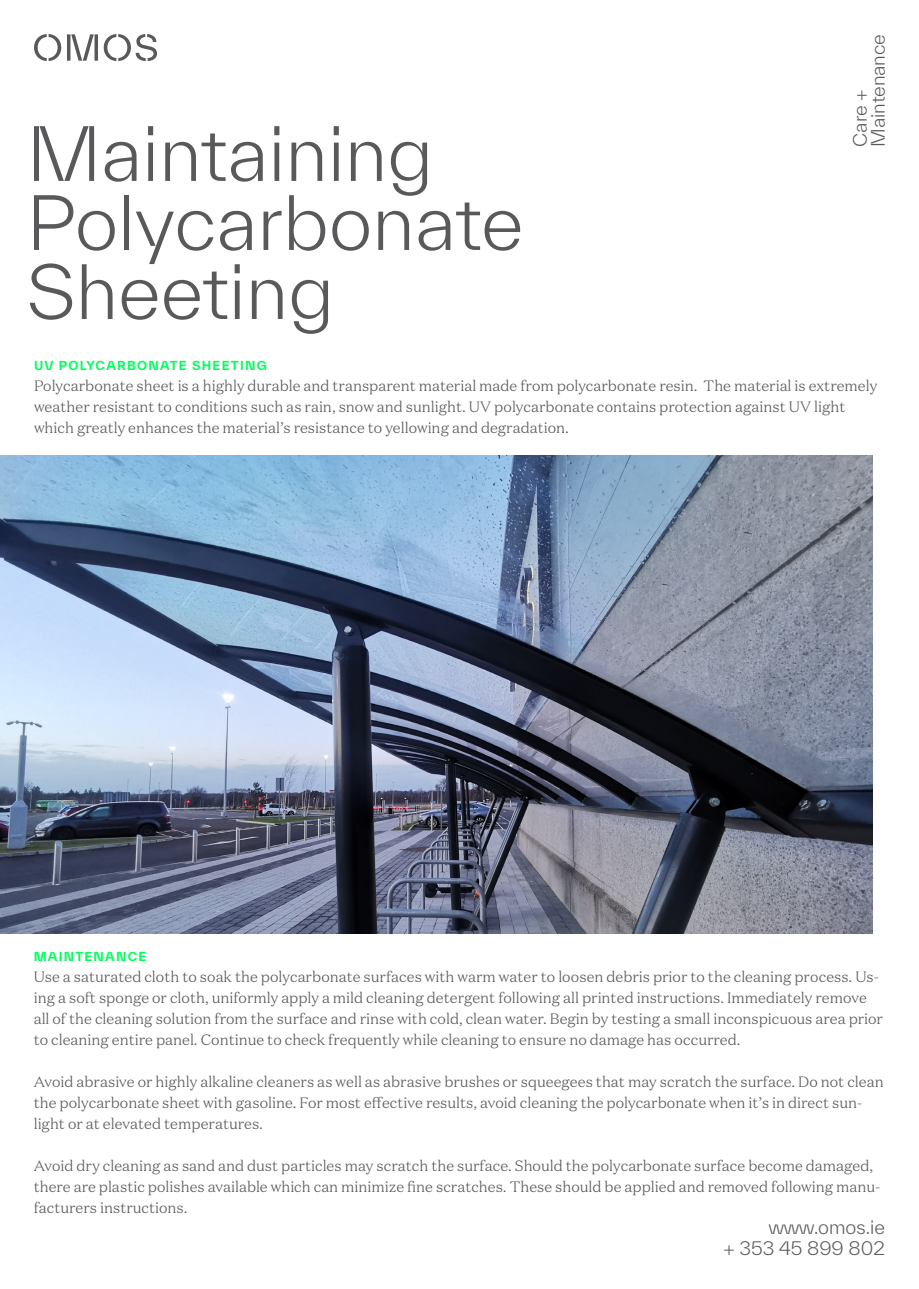
<style>
.page{position:relative;width:919px;height:1289px;background:#fff}
.page>*{position:absolute;margin:0;border:0;box-sizing:border-box;transform-origin:0 0}
.Title___Number{font:300 72px "TWK Everett";color:#59595c}
.Body_Copy{font:300 18px "TWK Everett";color:#59595c}
.Body_Copy-2{font:300 15px/21px "Domaine Text";color:#59595c}
.Body_Copy-3{font:700 12px "TWK Everett";letter-spacing:.1em;color:#00ff5b}
</style>
<div class="page">
<img style="left:0;top:455px;width:872px;height:478px">
<svg style="left:34px;top:34px;width:27px;height:27px"></svg>
<svg style="left:67px;top:34px;width:31px;height:27px"></svg>
<svg style="left:104px;top:34px;width:53px;height:27px"></svg>
<p class="Title___Number" style="left:27px;top:105px;width:408px">Maintaining</p>
<p class="Title___Number" style="left:27px;top:174px;width:498px">Polycarbonate</p>
<p class="Title___Number" style="left:27px;top:243px;width:309px">Sheeting</p>
<p class="Body_Copy" style="left:866px;top:147px;width:114px;rotate:-90deg">Maintenance</p>
<p class="Body_Copy" style="left:848px;top:147px;width:59px;rotate:-90deg">Care +</p>
<p class="Body_Copy-3" style="left:34px;top:357px;width:234px">UV POLYCARBONATE SHEETING</p>
<p class="Body_Copy-2" style="left:34px;top:375px;width:844px">Polycarbonate sheet is a highly durable and transparent material made from polycarbonate resin. The material is extremely weather resistant to conditions such as rain, snow and sunlight. UV polycarbonate contains protection against UV light which greatly enhances the material’s resistance to yellowing and degradation.</p>
<p class="Body_Copy-3" style="left:34px;top:947px;width:114px">MAINTENANCE</p>
<p class="Body_Copy-2" style="left:34px;top:965px;width:850px">Use a saturated cloth to soak the polycarbonate surfaces with warm water to loosen debris prior to the cleaning process. Us&shy;ing a soft sponge or cloth, uniformly apply a mild cleaning detergent following all printed instructions. Immediately remove all of the cleaning solution from the surface and rinse with cold, clean water. Begin by testing a small inconspicuous area prior to cleaning entire panel. Continue to check frequently while cleaning to ensure no damage has occurred.</p>
<p class="Body_Copy-2" style="left:34px;top:1070px;width:851px">Avoid abrasive or highly alkaline cleaners as well as abrasive brushes or squeegees that may scratch the surface. Do not clean the polycarbonate sheet with gasoline. For most effective results, avoid cleaning the polycarbonate when it’s in direct sun&shy;light or at elevated temperatures.</p>
<p class="Body_Copy-2" style="left:34px;top:1154px;width:848px">Avoid dry cleaning as sand and dust particles may scratch the surface. Should the polycarbonate surface become damaged, there are plastic polishes available which can minimize fine scratches. These should be applied and removed following manu&shy;facturers instructions.</p>
<p class="Body_Copy" style="left:768px;top:1214px;width:118px">www.omos.ie</p>
<p class="Body_Copy" style="left:723px;top:1235px;width:163px">+ 353 45 899 802</p>
</div>
